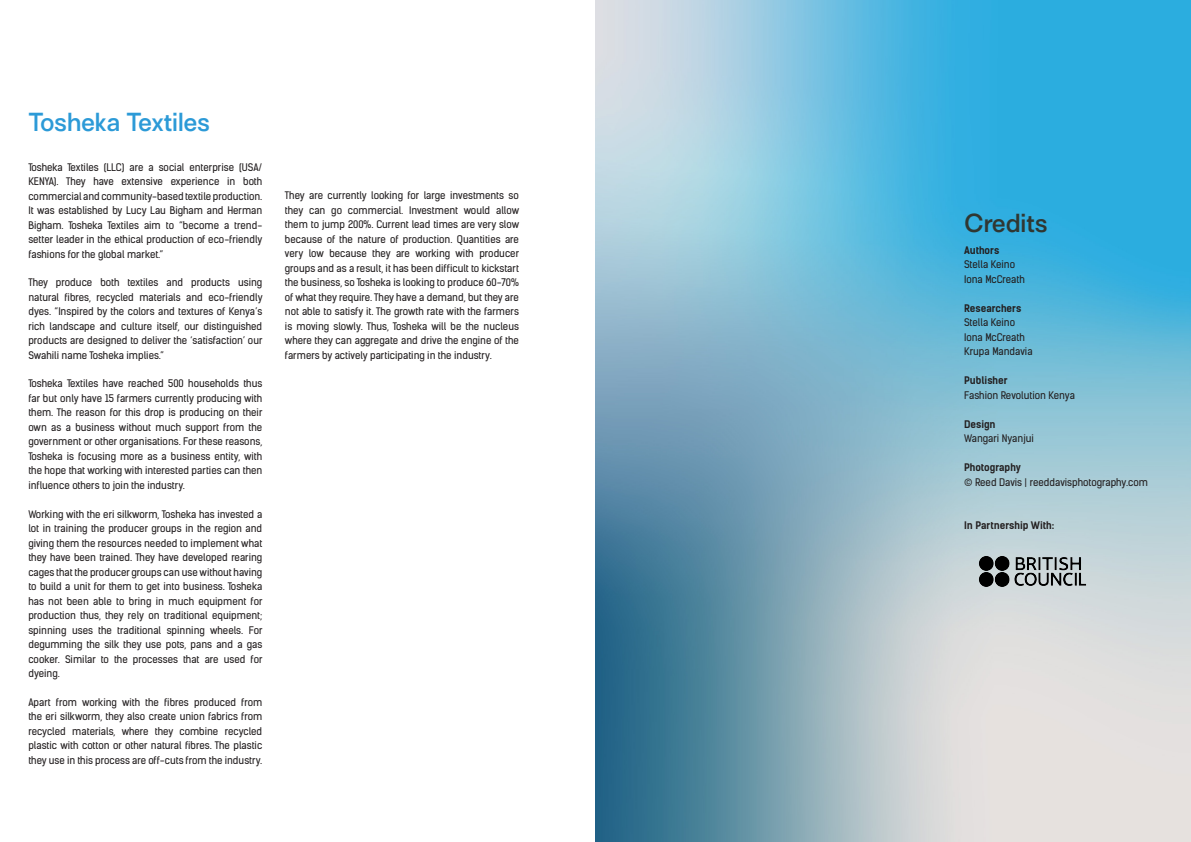
<style>
.page{position:relative;width:1191px;height:842px;background:#fff}
.page>*{position:absolute;margin:0;border:0;box-sizing:border-box;transform-origin:0 0}
.Title_Scarlett{font:600 24px "Surt";color:#2c9ad7}
.Title_Scarlett-2{font:600 24px "Surt";color:#303732}
.Body_Copy_Justified{font:10px/14.5px "Kelson Sans";color:#231f20;text-align:justify}
.Body_Copy_Justified-2{font:700 10px "Kelson Sans";color:#231f20}
</style>
<div class="page">
<img style="left:595px;top:0;width:596px;height:842px">
<img style="left:964px;top:541px;width:137px;height:61px">
<p class="Title_Scarlett" style="left:28px;top:111px;width:183px">Tosheka Textiles</p>
<p class="Body_Copy_Justified" style="left:28px;top:160px;width:236px">Tosheka Textiles (LLC) are a social enterprise (USA/ KENYA). They have extensive experience in both commercial and community-based textile production.<br>It was established by Lucy Lau Bigham and Herman Bigham. Tosheka Textiles aim to “become a trend&shy;setter leader in the ethical production of eco-friendly fashions for the global market.”</p>
<p class="Body_Copy_Justified" style="left:28px;top:275px;width:236px">They produce both textiles and products using natural fibres, recycled materials and eco-friendly dyes. “Inspired by the colors and textures of Kenya’s rich landscape and culture itself, our distinguished products are designed to deliver the ‘satisfaction’ our Swahili name Tosheka implies.”</p>
<p class="Body_Copy_Justified" style="left:28px;top:376px;width:236px">Tosheka Textiles have reached 500 households thus far but only have 15 farmers currently producing with them. The reason for this drop is producing on their own as a business without much support from the government or other organisations. For these reasons, Tosheka is focusing more as a business entity, with the hope that working with interested parties can then influence others to join the industry.</p>
<p class="Body_Copy_Justified" style="left:28px;top:507px;width:236px">Working with the eri silkworm, Tosheka has invested a lot in training the producer groups in the region and giving them the resources needed to implement what they have been trained. They have developed rearing cages that the producer groups can use without having to build a unit for them to get into business. Tosheka has not been able to bring in much equipment for production thus, they rely on traditional equipment; spinning uses the traditional spinning wheels. For degumming the silk they use pots, pans and a gas cooker. Similar to the processes that are used for dyeing.</p>
<p class="Body_Copy_Justified" style="left:28px;top:695px;width:235px">Apart from working with the fibres produced from the eri silkworm, they also create union fabrics from recycled materials, where they combine recycled plastic with cotton or other natural fibres. The plastic they use in this process are off-cuts from the industry.</p>
<p class="Body_Copy_Justified" style="left:285px;top:188px;width:236px">They are currently looking for large investments so they can go commercial. Investment would allow them to jump 200%. Current lead times are very slow because of the nature of production. Quantities are very low because they are working with producer groups and as a result, it has been difficult to kickstart the business, so Tosheka is looking to produce 60-70% of what they require. They have a demand, but they are not able to satisfy it. The growth rate with the farmers is moving slowly. Thus, Tosheka will be the nucleus where they can aggregate and drive the engine of the farmers by actively participating in the industry.</p>
<p class="Title_Scarlett-2" style="left:964px;top:212px;width:85px">Credits</p>
<p class="Body_Copy_Justified-2" style="left:964px;top:244px;width:37px">Authors</p>
<p class="Body_Copy_Justified" style="left:964px;top:257px;width:52px">Stella Keino</p>
<p class="Body_Copy_Justified" style="left:964px;top:272px;width:62px">Iona McCreath</p>
<p class="Body_Copy_Justified-2" style="left:964px;top:302px;width:59px">Researchers</p>
<p class="Body_Copy_Justified" style="left:964px;top:315px;width:52px">Stella Keino</p>
<p class="Body_Copy_Justified" style="left:964px;top:330px;width:62px">Iona McCreath</p>
<p class="Body_Copy_Justified" style="left:964px;top:344px;width:70px">Krupa Mandavia</p>
<p class="Body_Copy_Justified-2" style="left:964px;top:374px;width:45px">Publisher</p>
<p class="Body_Copy_Justified" style="left:964px;top:388px;width:112px">Fashion Revolution Kenya</p>
<p class="Body_Copy_Justified-2" style="left:964px;top:418px;width:33px">Design</p>
<p class="Body_Copy_Justified" style="left:964px;top:431px;width:71px">Wangari Nyanjui</p>
<p class="Body_Copy_Justified-2" style="left:964px;top:461px;width:58px">Photography</p>
<p class="Body_Copy_Justified" style="left:964px;top:475px;width:185px">© Reed Davis | reeddavisphotography.com</p>
<p class="Body_Copy_Justified-2" style="left:964px;top:519px;width:92px">In Partnership With:</p>
</div>
